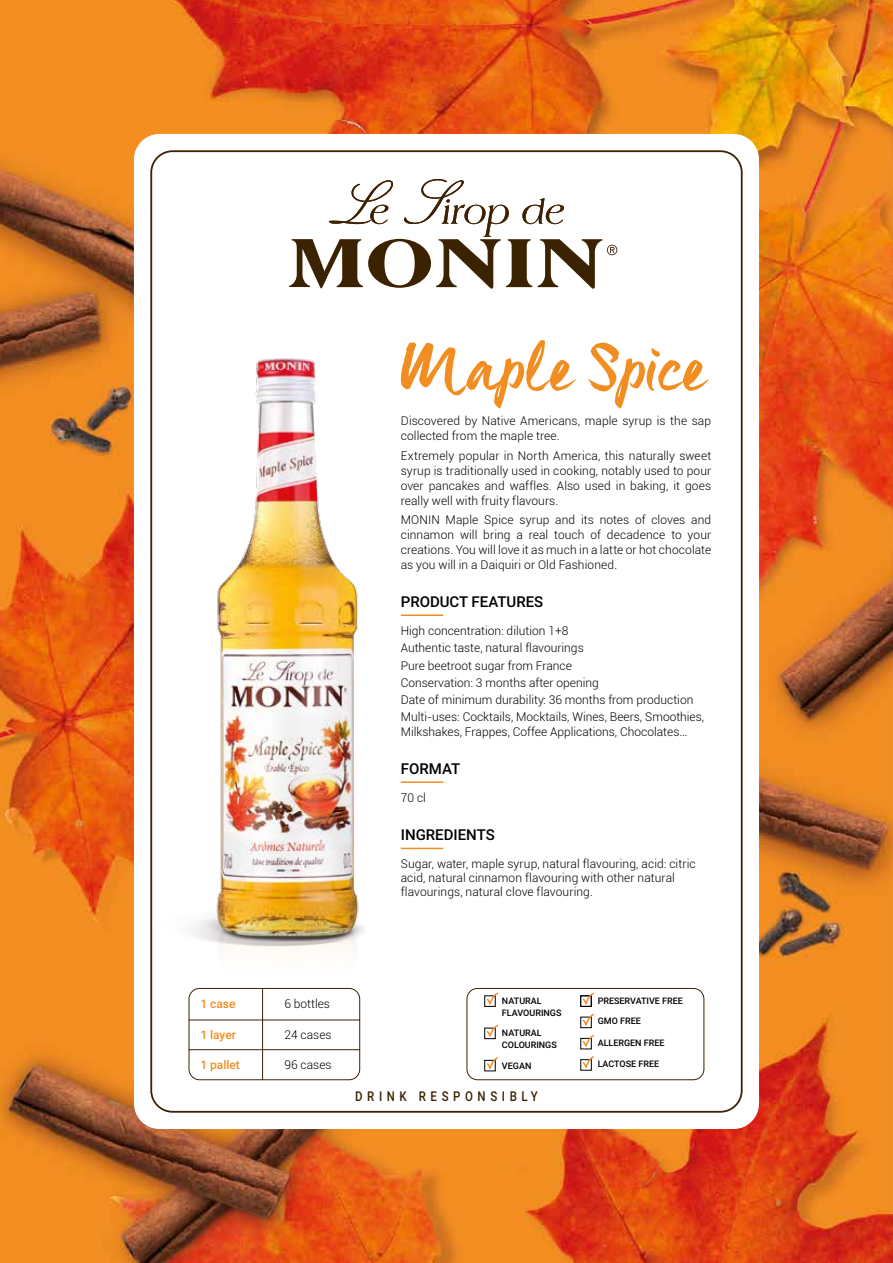
<style>
.page{position:relative;width:893px;height:1263px;background:#fff}
.page>*{position:absolute;margin:0;border:0;box-sizing:border-box;transform-origin:0 0}
.t1{font:79.5px "Maneo";color:#f28d22}
.t2{font:500 15px "Roboto";color:#000}
.t3{font:500 13.5px "Roboto";letter-spacing:.4em;color:#3b2200;scale:.85 1}
.t4{font:300 12px/15px "Roboto";color:#000}
.t5{font:500 12px "Roboto";color:#f28d22}
.t6{font:500 9px/12px "Roboto";color:#000}
</style>
<div class="page">
<img style="left:0;top:0;width:893px;height:1263px">
<div style="left:134px;top:134px;width:625px;height:995px;background:#fff;border-radius:26px"></div>
<img style="left:150px;top:357px;width:214px;height:628px">
<div style="left:467px;top:988px;width:237px;height:92px;border:1px solid #3b2200;border-radius:11px"></div>
<div style="left:580px;top:1017px;width:12px;height:11px;border:1px solid #000"></div>
<div style="left:484px;top:995px;width:12px;height:12px;border:1px solid #000"></div>
<div style="left:580px;top:995px;width:12px;height:12px;border:1px solid #000"></div>
<div style="left:484px;top:1060px;width:12px;height:11px;border:1px solid #000"></div>
<svg style="left:485px;top:1057px;width:13px;height:13px"></svg>
<div style="left:484px;top:1028px;width:12px;height:11px;border:1px solid #000"></div>
<svg style="left:581px;top:1056px;width:13px;height:13px"></svg>
<svg style="left:581px;top:1013px;width:13px;height:13px"></svg>
<div style="left:189px;top:988px;width:171px;height:92px;border:1px solid #3b2200;border-radius:11px"></div>
<hr style="left:189px;top:1049px;width:171px;height:1px;background:#3b2200">
<hr style="left:189px;top:1019px;width:171px;height:1px;background:#3b2200">
<hr style="left:262px;top:988px;width:1px;height:92px;background:#3b2200">
<svg style="left:581px;top:992px;width:13px;height:13px"></svg>
<svg style="left:485px;top:992px;width:13px;height:13px"></svg>
<svg style="left:485px;top:1025px;width:13px;height:12px"></svg>
<svg style="left:581px;top:1035px;width:13px;height:12px"></svg>
<hr style="left:401px;top:614px;width:42px;height:2px;background:#f28d22">
<hr style="left:401px;top:781px;width:42px;height:2px;background:#f28d22">
<hr style="left:401px;top:848px;width:42px;height:1px;background:#f28d22">
<svg style="left:289px;top:179px;width:328px;height:110px"></svg>
<h1 class="t1" style="left:401px;top:312px;width:308px">Maple Spice</h1>
<p class="t4" style="left:401px;top:413px;width:312px">Discovered by Native Americans, maple syrup is the sap collected from the maple tree.</p>
<p class="t4" style="left:401px;top:447px;width:312px;text-align:justify">Extremely popular in North America, this naturally sweet syrup is traditionally used in cooking, notably used to pour over pancakes and waffles. Also used in baking, it goes really well with fruity flavours.</p>
<p class="t4" style="left:401px;top:512px;width:312px;text-align:justify">MONIN Maple Spice syrup and its notes of cloves and cinnamon will bring a real touch of decadence to your creations. You will love it as much in a latte or hot chocolate as you will in a Daiquiri or Old Fashioned.</p>
<p class="t2" style="left:401px;top:591px;width:144px">PRODUCT FEATURES</p>
<p class="t4" style="left:401px;top:622px;width:305px;line-height:17.1px">High concentration: dilution 1+8<br>Authentic taste, natural flavourings<br>Pure beetroot sugar from France<br>Conservation: 3 months after opening<br>Date of minimum durability: 36 months from production Multi-uses: Cocktails, Mocktails, Wines, Beers, Smoothies,</p>
<p class="t4" style="left:401px;top:724px;width:288px">Milkshakes, Frappes, Coffee Applications, Chocolates…</p>
<p class="t2" style="left:401px;top:758px;width:61px">FORMAT</p>
<p class="t4" style="left:401px;top:790px;width:27px">70 cl</p>
<p class="t2" style="left:401px;top:824px;width:95px">INGREDIENTS</p>
<p class="t4" style="left:401px;top:856px;width:296px;line-height:14.2px">Sugar, water, maple syrup, natural flavouring, acid: citric acid, natural cinnamon flavouring with other natural flavourings, natural clove flavouring.</p>
<p class="t5" style="left:200px;top:996px;width:37px">1 case</p>
<p class="t4" style="left:284px;top:996px;width:47px">6 bottles</p>
<p class="t5" style="left:200px;top:1026px;width:37px">1 layer</p>
<p class="t4" style="left:284px;top:1026px;width:49px">24 cases</p>
<p class="t5" style="left:200px;top:1056px;width:41px">1 pallet</p>
<p class="t4" style="left:284px;top:1056px;width:49px">96 cases</p>
<p class="t6" style="left:502px;top:994px;width:61px">NATURAL<br>FLAVOURINGS</p>
<p class="t6" style="left:502px;top:1026px;width:56px">NATURAL<br>COLOURINGS</p>
<p class="t6" style="left:502px;top:1059px;width:31px">VEGAN</p>
<p class="t3" style="left:355px;top:1086px;width:216px">DRINK RESPONSIBLY</p>
<p class="t6" style="left:598px;top:994px;width:87px">PRESERVATIVE FREE</p>
<p class="t6" style="left:598px;top:1014px;width:45px">GMO FREE</p>
<p class="t6" style="left:598px;top:1036px;width:69px">ALLERGEN FREE</p>
<p class="t6" style="left:598px;top:1057px;width:63px">LACTOSE FREE</p>
</div>
